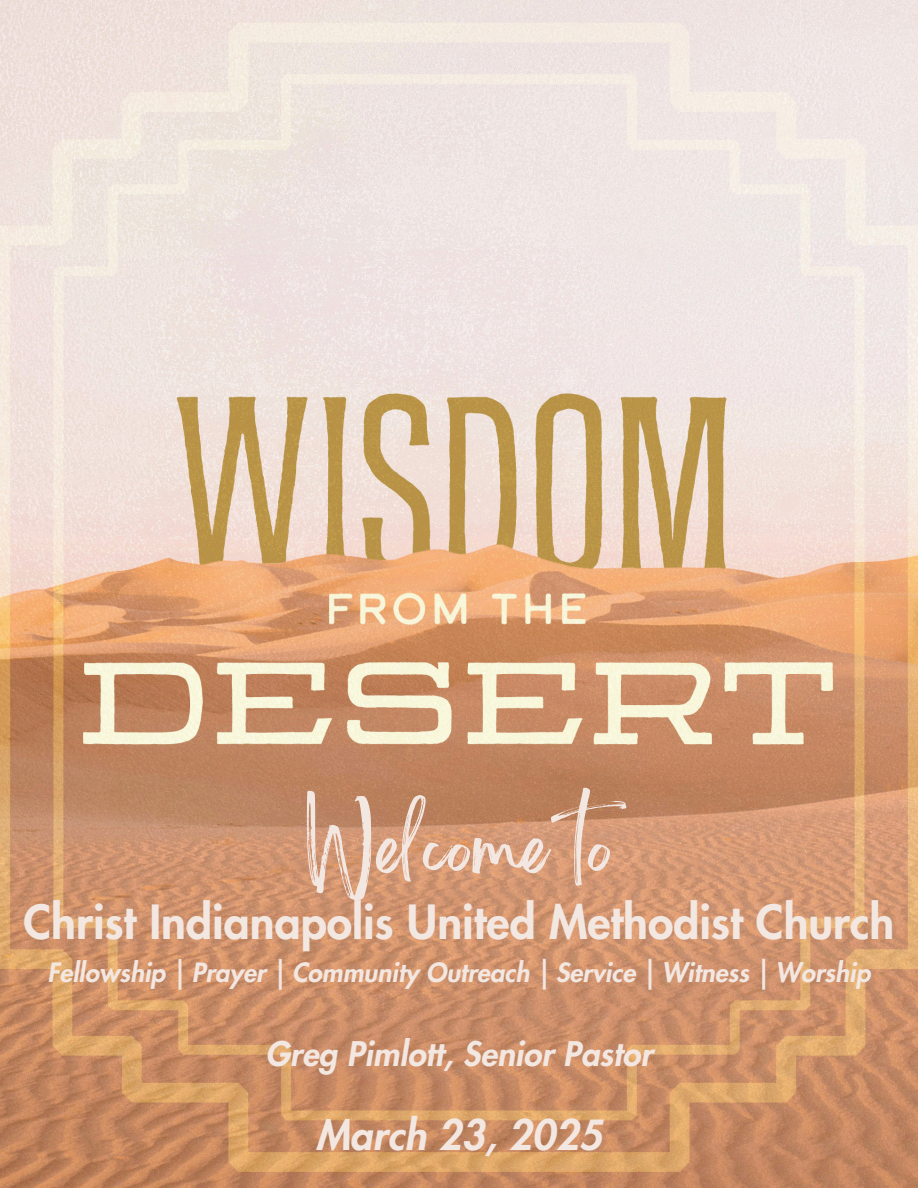
<style>
.page{position:relative;width:918px;height:1188px;background:#fff}
.page>*{position:absolute;margin:0;border:0;box-sizing:border-box;transform-origin:0 0}
.t1{font:64.5px "Brightwall";color:#f3e7e2}
.t2{font:800 46.05px "Futura LT Pro";color:#f3e7e2}
.t3{font:italic 800 40.5px "Futura LT Pro";color:#f3e7e2}
.t4{font:italic 800 33.15px "Futura LT Pro";color:#f3e7e2}
.t5{font:italic 800 25.95px "Futura LT Pro";color:#f3e7e2}
</style>
<div class="page">
<img style="left:0;top:0;width:918px;height:1188px">
<p class="t1" style="left:306px;top:824px;width:345px">Welcome to</p>
<p class="t2" style="left:24px;top:901px;width:872px">Christ Indianapolis United Methodist Church</p>
<p class="t5" style="left:47px;top:961px;width:825px">Fellowship | Prayer | Community Outreach | Service | Witness | Worship</p>
<p class="t4" style="left:265px;top:1039px;width:389px">Greg Pimlott, Senior Pastor</p>
<h2 class="t3" style="left:316px;top:1116px;width:288px">March 23, 2025</h2>
</div>
